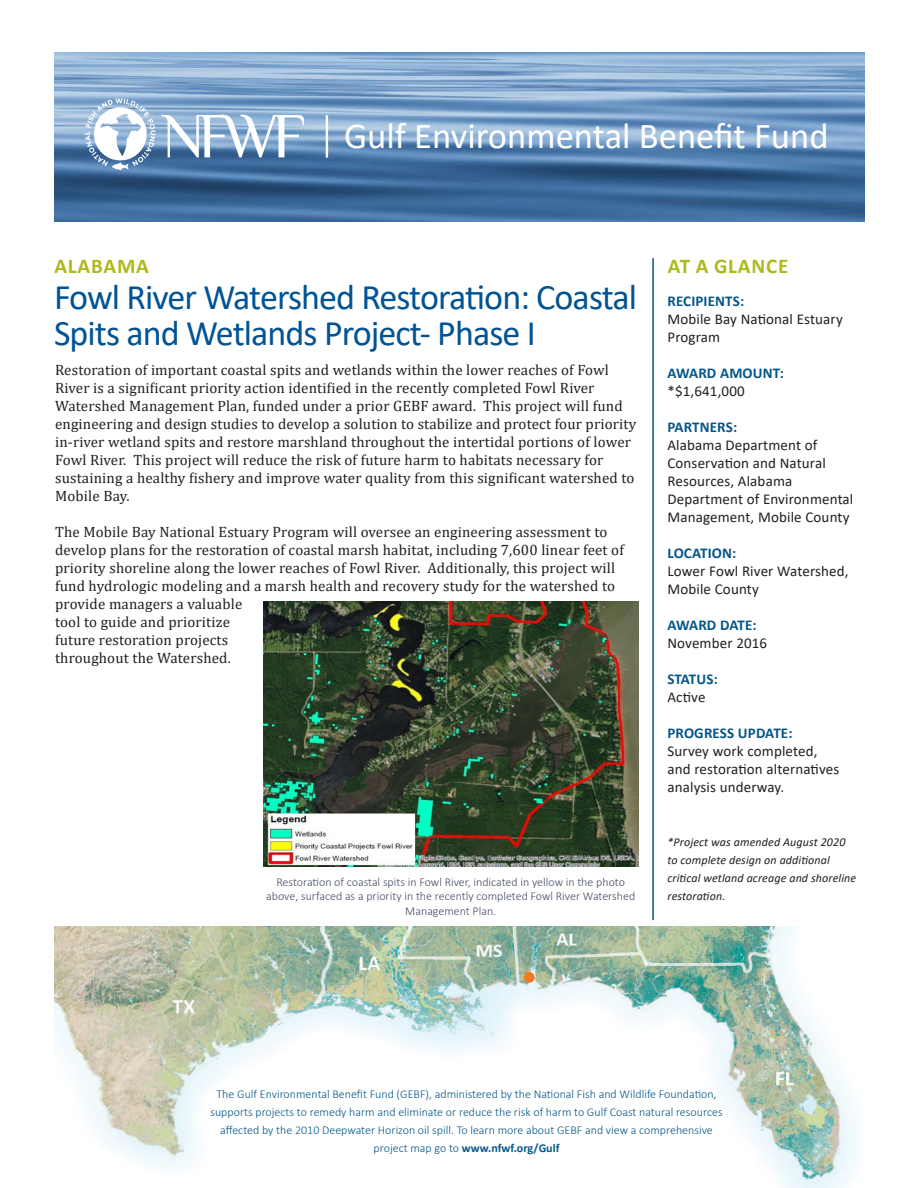
<style>
.page{position:relative;width:918px;height:1188px;background:#fff}
.page>*{position:absolute;margin:0;border:0;box-sizing:border-box;transform-origin:0 0}
.t1{font:36.6px "Calibri";color:#fff}
.t2{font:36px/36px "Calibri";letter-spacing:-.025em;color:#015393}
.t3{font:700 21px "Calibri";letter-spacing:.04em;color:#aeb91c}
.t4{font:15px/18px "Cambria";letter-spacing:.01em;color:#231f20}
.t5{font:15px/18px "Calibri";letter-spacing:.01em;color:#231f20}
.t6{font:700 15px "Calibri";letter-spacing:.01em;color:#055689}
.t7{font:700 15px "Calibri";letter-spacing:-.015em;color:#055689}
.t8{font:300 12px/18px "Calibri";color:#055689;text-align:center}
.t9{font:300 12px/14.4px "Calibri";color:#454c65;text-align:center}
.t10{font:italic 12px/18px "Calibri";letter-spacing:.01em;color:#231f20}
.s1{font-weight:700}
</style>
<div class="page">
<img style="left:54px;top:927px;width:803px;height:261px">
<hr style="left:652px;top:258px;width:2px;height:662px;background:#055689">
<img style="left:54px;top:53px;width:810px;height:168px">
<img style="left:86px;top:99px;width:217px;height:71px">
<hr style="left:326px;top:115px;width:2px;height:43px;background:#fff">
<div style="left:524px;top:972px;width:11px;height:11px;background:#f47721;border-radius:50%"></div>
<img style="left:263px;top:601px;width:375px;height:265px">
<p class="t1" style="left:344px;top:110px;width:486px">Gulf Environmental Benefit Fund</p>
<p class="t3" style="left:54px;top:251px;width:96px">ALABAMA</p>
<p class="t3" style="left:668px;top:251px;width:122px">AT A GLANCE</p>
<p class="t6" style="left:667px;top:290px;width:78px">RECIPIENTS:</p>
<p class="t5" style="left:667px;top:310px;width:177px">Mobile Bay National Estuary<br>Program</p>
<p class="t6" style="left:667px;top:362px;width:118px">AWARD AMOUNT:</p>
<p class="t5" style="left:667px;top:382px;width:79px">*$1,641,000</p>
<p class="t6" style="left:667px;top:416px;width:71px">PARTNERS:</p>
<p class="t5" style="left:667px;top:436px;width:187px">Alabama Department of<br>Conservation and Natural<br>Resources, Alabama<br>Department of Environmental<br>Management, Mobile County</p>
<p class="t6" style="left:667px;top:542px;width:70px">LOCATION:</p>
<p class="t5" style="left:667px;top:562px;width:183px">Lower Fowl River Watershed,<br>Mobile County</p>
<p class="t7" style="left:667px;top:614px;width:91px">AWARD DATE:</p>
<p class="t5" style="left:667px;top:634px;width:101px">November 2016</p>
<p class="t6" style="left:667px;top:668px;width:52px">STATUS:</p>
<p class="t5" style="left:667px;top:688px;width:40px">Active</p>
<p class="t6" style="left:667px;top:722px;width:127px">PROGRESS UPDATE:</p>
<p class="t5" style="left:667px;top:742px;width:173px">Survey work completed, and restoration alternatives analysis underway.</p>
<p class="t2" style="left:54px;top:278px;width:585px">Fowl River Watershed Restoration: Coastal<br>Spits and Wetlands Project- Phase I</p>
<p class="t4" style="left:55px;top:360px;width:583px">Restoration of important coastal spits and wetlands within the lower reaches of Fowl River is a significant priority action identified in the recently completed Fowl River Watershed Management Plan, funded under a prior GEBF award. This project will fund engineering and design studies to develop a solution to stabilize and protect four priority in-river wetland spits and restore marshland throughout the intertidal portions of lower Fowl River. This project will reduce the risk of future harm to habitats necessary for sustaining a healthy fishery and improve water quality from this significant watershed to Mobile Bay.</p>
<p class="t4" style="left:55px;top:522px;width:570px">The Mobile Bay National Estuary Program will oversee an engineering assessment to develop plans for the restoration of coastal marsh habitat, including 7,600 linear feet of priority shoreline along the lower reaches of Fowl River. Additionally, this project will fund hydrologic modeling and a marsh health and recovery study for the watershed to provide managers a valuable<br>tool to guide and prioritize<br>future restoration projects<br>throughout the Watershed.</p>
<p class="t9" style="left:266px;top:875px;width:371px">Restoration of coastal spits in Fowl River, indicated in yellow in the photo above, surfaced as a priority in the recently completed Fowl River Watershed<br>Management Plan.</p>
<p class="t10" style="left:667px;top:832px;width:190px">*Project was amended August 2020 to complete design on additional critical wetland acreage and shoreline restoration.</p>
<p class="t8" style="left:210px;top:1085px;width:514px">The Gulf Environmental Benefit Fund (GEBF), administered by the National Fish and Wildlife Foundation, supports projects to remedy harm and eliminate or reduce the risk of harm to Gulf Coast natural resources affected by the 2010 Deepwater Horizon oil spill. To learn more about GEBF and view a comprehensive project map go to <span class="s1">www.nfwf.org/Gulf</span></p>
</div>
